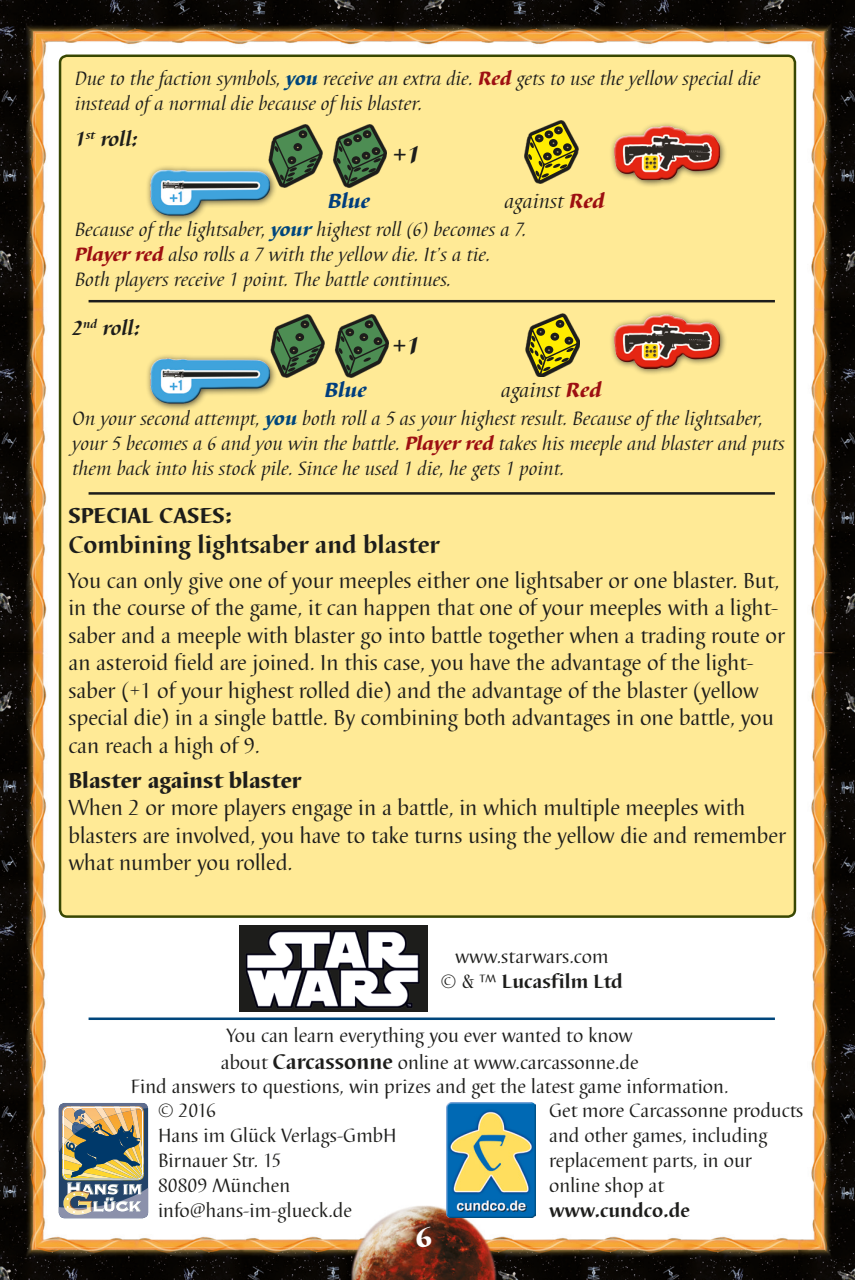
<style>
.page{position:relative;width:855px;height:1280px;background:#fff}
.page>*{position:absolute;margin:0;border:0;box-sizing:border-box;transform-origin:0 0}
.t1{font:57.75px "L Game Pi Dice Dominoes";color:#4d8d53}
.t2{font:800 30px "Barbedor T";color:#fff}
._02_Texthead{font:700 25px "Barbedor T";color:#1d1d1b}
._01_3Step_Boxtitel{font:25px "Barbedor T Heav Ital";color:#1d1d1b}
._02_Carc_Erw_Body{font:22.5px/27.5px "Barbedor T";color:#1d1d1b}
.Kapitelüberschrift{font:800 22.5px "Barbedor T";color:#1d1d1b}
.t3{font:italic 21.25px "Barbedor T";color:#1d1d1b}
.Beispieltext{font:italic 700 21.25px "Barbedor T";color:#1d1d1b}
.t4{font:21.25px "Barbedor T Heav Ital";color:#003e7d}
._04_Carc_Erw_Beispie{font:italic 20px/25px "Barbedor T";color:#1d1d1b}
._02_Carc_Erw_Body-2{font:20px/25px "Barbedor T";color:#1d1d1b;text-align:center}
.Fließtext{font:20px "Barbedor T";color:#1d1d1b}
.Fließtext-2{font:700 20px "Barbedor T";color:#1d1d1b}
.s1{font-family:"Barbedor T Heav Ital";font-style:normal;color:#00467c}
.s2{font-family:"Barbedor T Heav Ital";font-style:normal;color:#9d0f12}
.s3{font-weight:400}
.s4{font-weight:700;font-size:22px}
.s5{font-weight:700}
</style>
<div class="page">
<img style="left:0;top:0;width:855px;height:1280px">
<div style="left:60px;top:56px;width:735px;height:860px;background:#ffea96;border-radius:7px"></div>
<svg style="left:270px;top:314px;width:119px;height:64px;fill:#1d1d1b"></svg>
<svg style="left:525px;top:313px;width:55px;height:64px"></svg>
<svg style="left:529px;top:317px;width:47px;height:56px;background:#a49921"></svg>
<img style="left:59px;top:1103px;width:89px;height:115px">
<img style="left:446px;top:1103px;width:89px;height:115px">
<svg style="left:268px;top:124px;width:119px;height:64px;fill:#1d1d1b"></svg>
<svg style="left:524px;top:120px;width:54px;height:64px"></svg>
<svg style="left:527px;top:124px;width:48px;height:56px;background:#a19624"></svg>
<hr style="left:89px;top:300px;width:686px;height:2px;background:#1d1d1b">
<hr style="left:89px;top:492px;width:686px;height:3px;background:#1d1d1b">
<hr style="left:89px;top:1017px;width:686px;height:3px;background:#00467c">
<div style="left:608px;top:310px;width:119px;height:66px;background:#1d1d1b;opacity:.75"></div>
<div style="left:612px;top:314px;width:109px;height:41px;background:#fff;opacity:.85"></div>
<div style="left:612px;top:321px;width:110px;height:48px;background:#1d1d1b;opacity:.75"></div>
<div style="left:608px;top:121px;width:119px;height:67px;background:#1d1d1b;opacity:.75"></div>
<div style="left:612px;top:126px;width:109px;height:41px;background:#fff;opacity:.85"></div>
<div style="left:612px;top:133px;width:110px;height:48px;background:#1d1d1b;opacity:.75"></div>
<div style="left:145px;top:353px;width:132px;height:59px;background:#1d1d1b;opacity:.75"></div>
<div style="left:150px;top:356px;width:120px;height:50px;background:#1d1d1b;opacity:.75"></div>
<div style="left:150px;top:356px;width:120px;height:36px;background:#fff;opacity:.85"></div>
<div style="left:150px;top:364px;width:120px;height:41px;background:#1d1d1b;opacity:.75"></div>
<div style="left:145px;top:165px;width:132px;height:58px;background:#1d1d1b;opacity:.75"></div>
<div style="left:150px;top:168px;width:120px;height:36px;background:#fff;opacity:.85"></div>
<div style="left:150px;top:176px;width:120px;height:41px;background:#1d1d1b;opacity:.75"></div>
<div style="left:239px;top:925px;width:188px;height:87px;background:#1d1d1b"></div>
<img style="left:246px;top:930px;width:174px;height:78px">
<svg style="left:0;top:0;width:4px;height:4px"></svg>
<svg style="left:0;top:1276px;width:4px;height:4px"></svg>
<svg style="left:851px;top:0;width:4px;height:4px"></svg>
<svg style="left:851px;top:1276px;width:4px;height:4px"></svg>
<p class="_04_Carc_Erw_Beispie" style="left:75px;top:66px;width:687px">Due to the faction symbols, <span class="s1">you</span> receive an extra die. <span class="s2">Red</span> gets to use the yellow special die instead of a normal die because of his blaster.</p>
<p class="Beispieltext" style="left:75px;top:127px;width:64px">1<sup>st</sup> roll:</p>
<p class="t1" style="left:272px;top:127px;width:114px">Q T</p>
<p class="t4" style="left:328px;top:189px;width:44px">Blue</p>
<p class="t3" style="left:504px;top:189px;width:102px">against <span class="s2">Red</span></p>
<p class="_04_Carc_Erw_Beispie" style="left:75px;top:218px;width:453px">Because of the lightsaber, <span class="s1">your</span> highest roll (6) becomes a 7.</p>
<p class="_04_Carc_Erw_Beispie" style="left:75px;top:243px;width:417px"><span class="s2">Player red</span> also rolls a 7 with the yellow die. It’s a tie.<br>Both players receive 1 point. The battle continues.</p>
<p class="_01_3Step_Boxtitel" style="left:392px;top:140px;width:30px">+1</p>
<p class="Beispieltext" style="left:72px;top:316px;width:69px">2<sup>nd</sup> roll:</p>
<p class="t1" style="left:273px;top:317px;width:114px">Q S</p>
<p class="t4" style="left:324px;top:377px;width:44px">Blue</p>
<p class="t3" style="left:501px;top:377px;width:102px">against <span class="s2">Red</span></p>
<p class="_04_Carc_Erw_Beispie" style="left:72px;top:406px;width:714px">On your second attempt, <span class="s1">you</span> both roll a 5 as your highest result. Because of the lightsaber, your 5 becomes a 6 and you win the battle. <span class="s2">Player red</span> takes his meeple and blaster and puts them back into his stock pile. Since he used 1 die, he gets 1 point.</p>
<p class="_01_3Step_Boxtitel" style="left:392px;top:331px;width:29px">+1</p>
<p class="Kapitelüberschrift" style="left:68px;top:502px;width:165px">SPECIAL CASES:</p>
<p class="_02_Texthead" style="left:68px;top:530px;width:373px">Combining lightsaber and blaster</p>
<p class="_02_Carc_Erw_Body" style="left:68px;top:567px;width:718px">You can only give one of your meeples either one lightsaber or one blaster. But, in the course of the game, it can happen that one of your meeples with a light&shy;saber and a meeple with blaster go into battle together when a trading route or an asteroid field are joined. In this case, you have the advantage of the light&shy;saber (+1 of your highest rolled die) and the advantage of the blaster (yellow special die) in a single battle. By combining both advantages in one battle, you can reach a high of 9.</p>
<p class="Kapitelüberschrift" style="left:68px;top:767px;width:234px">Blaster against blaster</p>
<p class="_02_Carc_Erw_Body" style="left:68px;top:795px;width:719px">When 2 or more players engage in a battle, in which multiple meeples with blasters are involved, you have to take turns using the yellow die and remember what number you rolled.</p>
<p class="Fließtext" style="left:455px;top:945px;width:155px">www.starwars.com</p>
<p class="Fließtext-2" style="left:441px;top:969px;width:183px"><span class="s3">© &amp; ™</span> Lucasfilm Ltd</p>
<p class="_02_Carc_Erw_Body-2" style="left:221px;top:1023px;width:419px;line-height:26.5px">You can learn everything you ever wanted to know about <span class="s4">Carcassonne</span> online at www.carcassonne.de</p>
<p class="_02_Carc_Erw_Body-2" style="left:131px;top:1074px;width:599px">Find answers to questions, win prizes and get the latest game information.</p>
<p class="_02_Carc_Erw_Body-2" style="left:549px;top:1099px;width:256px;text-align:left">Get more Carcassonne products and other games, including replacement parts, in our online shop at <span class="s5">www.cundco.de</span></p>
<p class="_02_Carc_Erw_Body-2" style="left:158px;top:1099px;width:60px">© 2016</p>
<p class="_02_Carc_Erw_Body-2" style="left:158px;top:1124px;width:240px">Hans im Glück Verlags-GmbH</p>
<p class="_02_Carc_Erw_Body-2" style="left:158px;top:1149px;width:125px">Birnauer Str. 15</p>
<p class="_02_Carc_Erw_Body-2" style="left:158px;top:1174px;width:134px">80809 München</p>
<p class="_02_Carc_Erw_Body-2" style="left:158px;top:1199px;width:195px">info@hans-im-glueck.de</p>
<h2 class="t2" style="left:415px;top:1219px;width:19px">6</h2>
</div>
